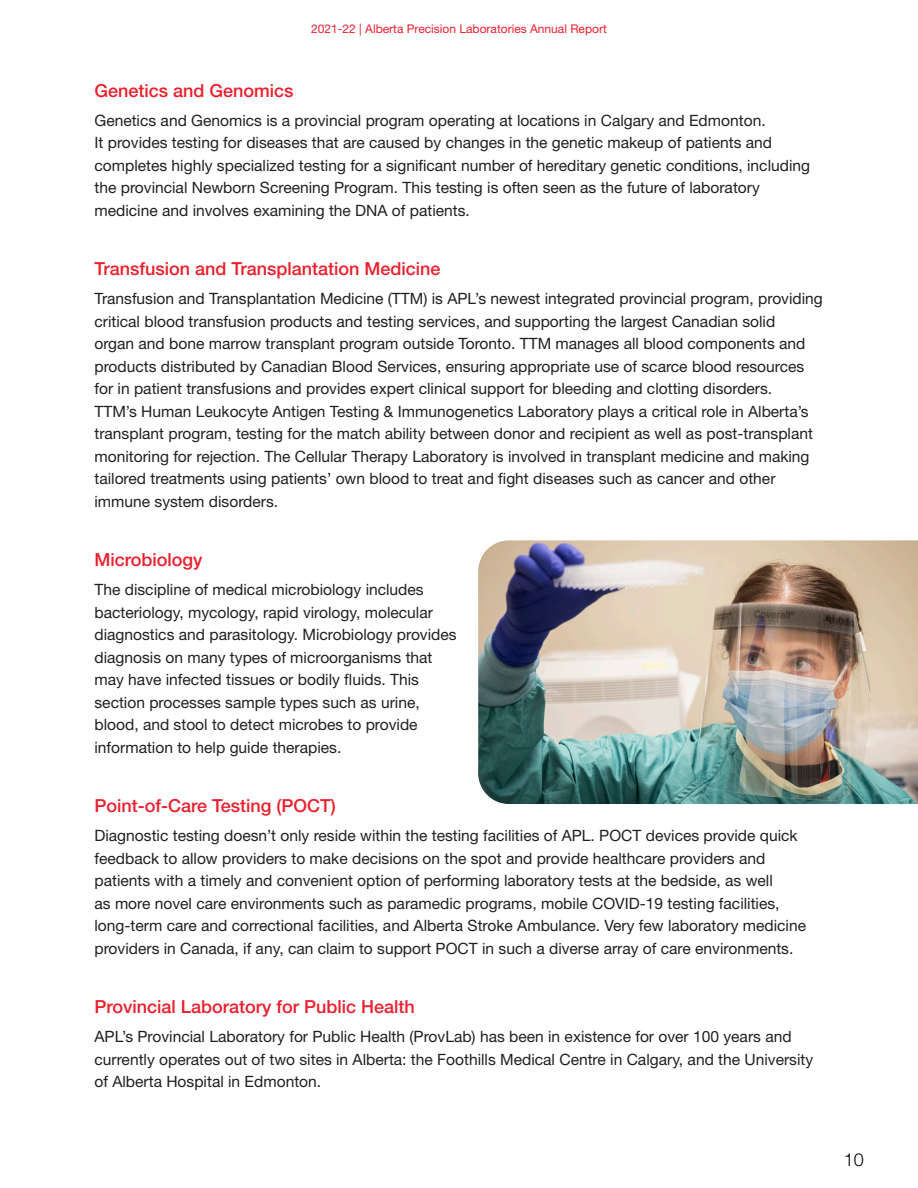
<style>
.page{position:relative;width:918px;height:1188px;background:#fff}
.page>*{position:absolute;margin:0;border:0;box-sizing:border-box;transform-origin:0 0}
.Sub_Header_-_Red{font:500 18px "Helvetica Neue LT Std";color:#ea202e}
.t1{font:300 18px "Helvetica Neue LT Std";color:#040503}
.Body_Text{font:15.6px/22.5px "Helvetica Neue LT Std";color:#231f20}
.t2{font:12px "Helvetica Neue LT Std";color:#ea202e}
</style>
<div class="page">
<img style="left:478px;top:540px;width:440px;height:264px">
<p class="t2" style="left:311px;top:22px;width:297px">2021-22 | Alberta Precision Laboratories Annual Report</p>
<p class="Sub_Header_-_Red" style="left:94px;top:79px;width:201px">Genetics and Genomics</p>
<p class="Body_Text" style="left:94px;top:109px;width:717px">Genetics and Genomics is a provincial program operating at locations in Calgary and Edmonton.<br>It provides testing for diseases that are caused by changes in the genetic makeup of patients and completes highly specialized testing for a significant number of hereditary genetic conditions, including the provincial Newborn Screening Program. This testing is often seen as the future of laboratory medicine and involves examining the DNA of patients.</p>
<p class="Sub_Header_-_Red" style="left:94px;top:258px;width:348px">Transfusion and Transplantation Medicine</p>
<p class="Body_Text" style="left:94px;top:287px;width:730px">Transfusion and Transplantation Medicine (TTM) is APL’s newest integrated provincial program, providing critical blood transfusion products and testing services, and supporting the largest Canadian solid<br>organ and bone marrow transplant program outside Toronto. TTM manages all blood components and products distributed by Canadian Blood Services, ensuring appropriate use of scarce blood resources for in patient transfusions and provides expert clinical support for bleeding and clotting disorders.<br>TTM’s Human Leukocyte Antigen Testing &amp; Immunogenetics Laboratory plays a critical role in Alberta’s transplant program, testing for the match ability between donor and recipient as well as post-transplant monitoring for rejection. The Cellular Therapy Laboratory is involved in transplant medicine and making tailored treatments using patients’ own blood to treat and fight diseases such as cancer and other immune system disorders.</p>
<p class="Sub_Header_-_Red" style="left:94px;top:549px;width:110px">Microbiology</p>
<p class="Body_Text" style="left:94px;top:578px;width:364px">The discipline of medical microbiology includes bacteriology, mycology, rapid virology, molecular diagnostics and parasitology. Microbiology provides diagnosis on many types of microorganisms that may have infected tissues or bodily fluids. This section processes sample types such as urine, blood, and stool to detect microbes to provide information to help guide therapies.</p>
<p class="Sub_Header_-_Red" style="left:94px;top:795px;width:243px">Point-of-Care Testing (POCT)</p>
<p class="Body_Text" style="left:94px;top:824px;width:713px">Diagnostic testing doesn’t only reside within the testing facilities of APL. POCT devices provide quick feedback to allow providers to make decisions on the spot and provide healthcare providers and patients with a timely and convenient option of performing laboratory tests at the bedside, as well<br>as more novel care environments such as paramedic programs, mobile COVID-19 testing facilities, long-term care and correctional facilities, and Alberta Stroke Ambulance. Very few laboratory medicine providers in Canada, if any, can claim to support POCT in such a diverse array of care environments.</p>
<p class="Sub_Header_-_Red" style="left:94px;top:996px;width:322px">Provincial Laboratory for Public Health</p>
<p class="Body_Text" style="left:94px;top:1025px;width:720px">APL’s Provincial Laboratory for Public Health (ProvLab) has been in existence for over 100 years and currently operates out of two sites in Alberta: the Foothills Medical Centre in Calgary, and the University of Alberta Hospital in Edmonton.</p>
<p class="t1" style="left:844px;top:1149px;width:22px">10</p>
</div>
